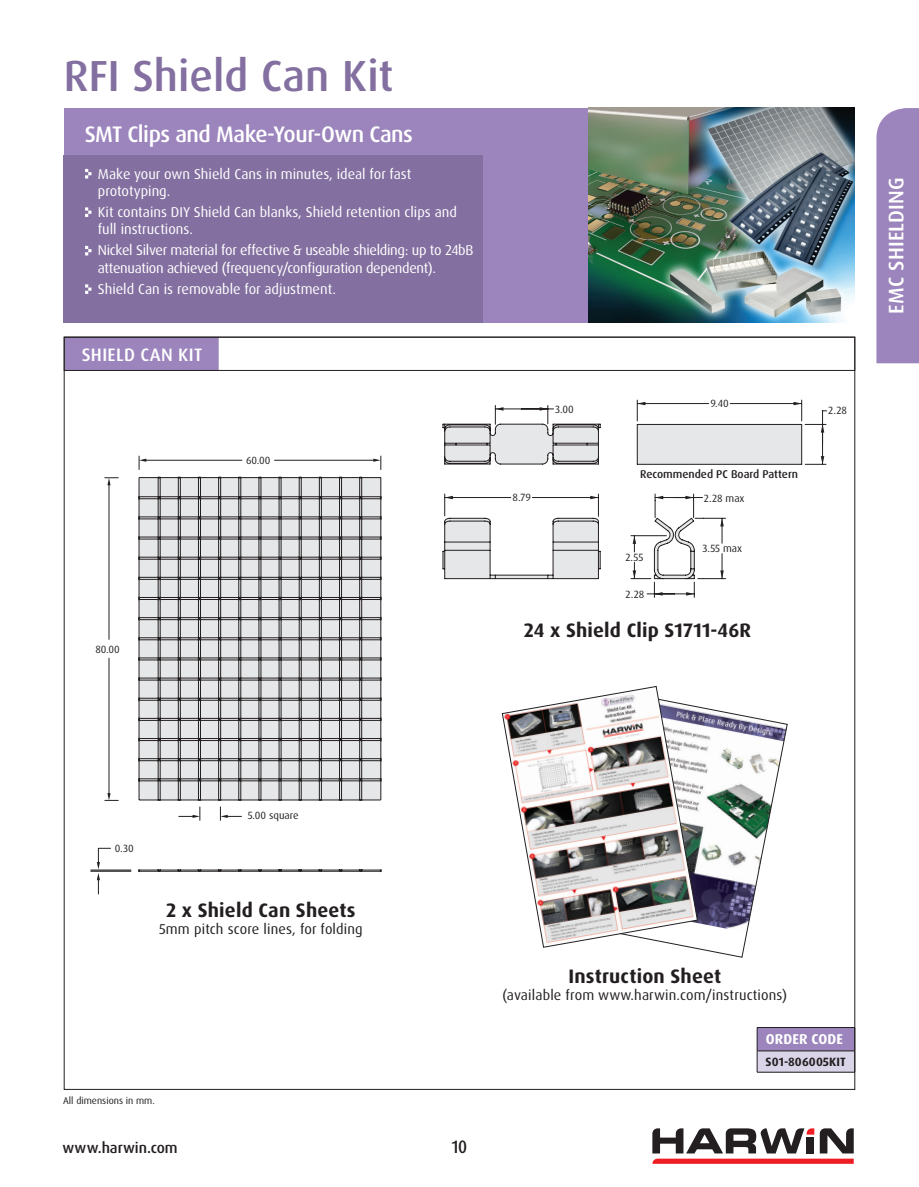
<style>
.page{position:relative;width:919px;height:1187px;background:#fff}
.page>*{position:absolute;margin:0;border:0;box-sizing:border-box;transform-origin:0 0}
.t1{font:500 43.5px "Dax OT";color:#836fa0}
.t2{font:500 22.5px "Dax OT";letter-spacing:-.025em;color:#fff}
.t3{font:500 21px "Dax OT";letter-spacing:.01em;color:#fff}
.t4{font:700 19.5px "Dax OT";letter-spacing:.01em;color:#231f20}
.t5{font:500 18px "Dax OT";letter-spacing:.02em;color:#fff}
.t6{font:500 18px "Dax OT";color:#231f20;scale:.9 1}
.t7{font:500 15px "Dax OT";color:#231f20}
.t8{font:14.25px/17.1px "Dax OT";letter-spacing:-.005em;color:#fff}
.t9{font:14.25px "Dax OT";letter-spacing:.01em;color:#231f20}
.t10{font:700 14.25px "Dax OT";letter-spacing:.01em;color:#fff}
.t11{font:700 12px "Dax OT";letter-spacing:.01em;color:#231f20}
.t12{font:500 11.25px "Dax OT";color:#231f20}
.t13{font:10.5px "Dax OT";color:#231f20}
.t14{font:9.75px "Dax OT";color:#231f20}
</style>
<div class="page">
<div style="left:64px;top:108px;width:669px;height:214px;background:#9c85bd"></div>
<div style="left:64px;top:155px;width:419px;height:167px;background:#836fa0"></div>
<svg style="left:652px;top:1128px;width:201px;height:35px"></svg>
<div style="left:806px;top:1136px;width:8px;height:17px;background:#231f20"></div>
<div style="left:876px;top:108px;width:42px;height:255px;background:#9c85bd"></div>
<div style="left:757px;top:1027px;width:97px;height:23px;background:#9c85bd"></div>
<div style="left:757px;top:1050px;width:97px;height:22px;background:#dad4e9"></div>
<hr style="left:756px;top:1027px;width:98px;height:1px;background:#231f20">
<hr style="left:756px;top:1050px;width:98px;height:1px;background:#231f20">
<svg style="left:756px;top:1027px;width:1px;height:44px"></svg>
<hr style="left:756px;top:1071px;width:98px;height:1px;background:#231f20">
<svg style="left:85px;top:169px;width:6px;height:9px"></svg>
<svg style="left:85px;top:207px;width:6px;height:10px"></svg>
<svg style="left:85px;top:246px;width:6px;height:9px"></svg>
<svg style="left:85px;top:284px;width:6px;height:10px"></svg>
<img style="left:588px;top:108px;width:266px;height:214px">
<div style="left:65px;top:337px;width:154px;height:33px;background:#9c85bd"></div>
<div style="left:64px;top:337px;width:791px;height:34px;border:1px solid #231f20"></div>
<hr style="left:143px;top:460px;width:99px;height:1px;background:#231f20">
<hr style="left:274px;top:460px;width:102px;height:1px;background:#231f20">
<svg style="left:139px;top:456px;width:7px;height:13px"></svg>
<hr style="left:91px;top:869px;width:40px;height:1px;background:#231f20">
<hr style="left:91px;top:870px;width:40px;height:1px;background:#231f20">
<svg style="left:138px;top:869px;width:17px;height:2px"></svg>
<svg style="left:155px;top:800px;width:227px;height:73px"></svg>
<svg style="left:138px;top:476px;width:244px;height:324px;background:#c9c9cb"></svg>
<svg style="left:155px;top:494px;width:209px;height:20px;background:#bebec0"></svg>
<svg style="left:155px;top:514px;width:209px;height:269px;background:#bdbdbf"></svg>
<svg style="left:373px;top:456px;width:8px;height:13px"></svg>
<hr style="left:109px;top:658px;width:1px;height:138px;background:#231f20">
<hr style="left:109px;top:482px;width:1px;height:157px;background:#231f20">
<svg style="left:105px;top:793px;width:13px;height:8px"></svg>
<svg style="left:105px;top:477px;width:13px;height:8px"></svg>
<svg style="left:220px;top:806px;width:21px;height:14px"></svg>
<svg style="left:179px;top:806px;width:21px;height:14px"></svg>
<svg style="left:97px;top:847px;width:14px;height:46px"></svg>
<svg style="left:687px;top:706px;width:100px;height:251px"></svg>
<img style="left:502px;top:686px;width:195px;height:261px">
<svg style="left:442px;top:493px;width:283px;height:104px"></svg>
<div style="left:637px;top:424px;width:164px;height:40px;background:#e6e7e9"></div>
<hr style="left:730px;top:403px;width:71px;height:1px;background:#231f20">
<hr style="left:637px;top:403px;width:71px;height:1px;background:#231f20">
<svg style="left:637px;top:400px;width:8px;height:21px"></svg>
<svg style="left:793px;top:400px;width:33px;height:65px"></svg>
<hr style="left:637px;top:424px;width:1px;height:40px;background:#231f20">
<hr style="left:637px;top:464px;width:164px;height:1px;background:#231f20">
<hr style="left:637px;top:424px;width:164px;height:1px;background:#231f20">
<hr style="left:801px;top:424px;width:1px;height:40px;background:#231f20">
<svg style="left:442px;top:405px;width:159px;height:60px"></svg>
<h1 class="t1" style="left:64px;top:48px;width:331px">RFI Shield Can Kit</h1>
<h2 class="t2" style="left:85px;top:120px;width:330px">SMT Clips and Make-Your-Own Cans</h2>
<p class="t8" style="left:98px;top:165px;width:315px">Make your own Shield Cans in minutes, ideal for fast prototyping.</p>
<p class="t8" style="left:98px;top:204px;width:360px">Kit contains DIY Shield Can blanks, Shield retention clips and full instructions.</p>
<p class="t8" style="left:98px;top:242px;width:377px">Nickel Silver material for effective &amp; useable shielding: up to 24bB attenuation achieved (frequency/configuration dependent).</p>
<p class="t8" style="left:98px;top:280px;width:240px">Shield Can is removable for adjustment.</p>
<p class="t5" style="left:82px;top:343px;width:122px">SHIELD CAN KIT</p>
<p class="t13" style="left:246px;top:453px;width:26px">60.00</p>
<p class="t13" style="left:95px;top:643px;width:26px">80.00</p>
<p class="t13" style="left:555px;top:402px;width:20px">3.00</p>
<p class="t13" style="left:512px;top:491px;width:20px">8.79</p>
<p class="t13" style="left:710px;top:397px;width:20px">9.40</p>
<p class="t12" style="left:640px;top:467px;width:159px">Recommended PC Board Pattern</p>
<p class="t13" style="left:625px;top:550px;width:20px">2.55</p>
<p class="t13" style="left:625px;top:587px;width:20px">2.28</p>
<p class="t13" style="left:703px;top:491px;width:42px">2.28 max</p>
<p class="t13" style="left:702px;top:542px;width:41px">3.55 max</p>
<h3 class="t4" style="left:524px;top:618px;width:229px">24 x Shield Clip S1711-46R</h3>
<p class="t13" style="left:828px;top:404px;width:20px">2.28</p>
<h3 class="t3" style="left:882px;top:313px;width:138px;rotate:-90deg">EMC SHIELDING</h3>
<p class="t13" style="left:115px;top:841px;width:20px">0.30</p>
<p class="t13" style="left:248px;top:808px;width:52px">5.00 square</p>
<h3 class="t4" style="left:166px;top:897px;width:191px">2 x Shield Can Sheets</h3>
<p class="t9" style="left:159px;top:920px;width:205px">5mm pitch score lines, for folding</p>
<p class="t14" style="left:63px;top:1094px;width:93px">All dimensions in mm.</p>
<p class="t7" style="left:63px;top:1138px;width:117px">www.harwin.com</p>
<p class="t6" style="left:451px;top:1134px;width:19px">10</p>
<h3 class="t4" style="left:568px;top:963px;width:154px">Instruction Sheet</h3>
<p class="t9" style="left:502px;top:986px;width:286px">(available from www.harwin.com/instructions)</p>
<p class="t10" style="left:765px;top:1029px;width:79px">ORDER CODE</p>
<p class="t11" style="left:765px;top:1053px;width:82px">S01-806005KIT</p>
</div>
